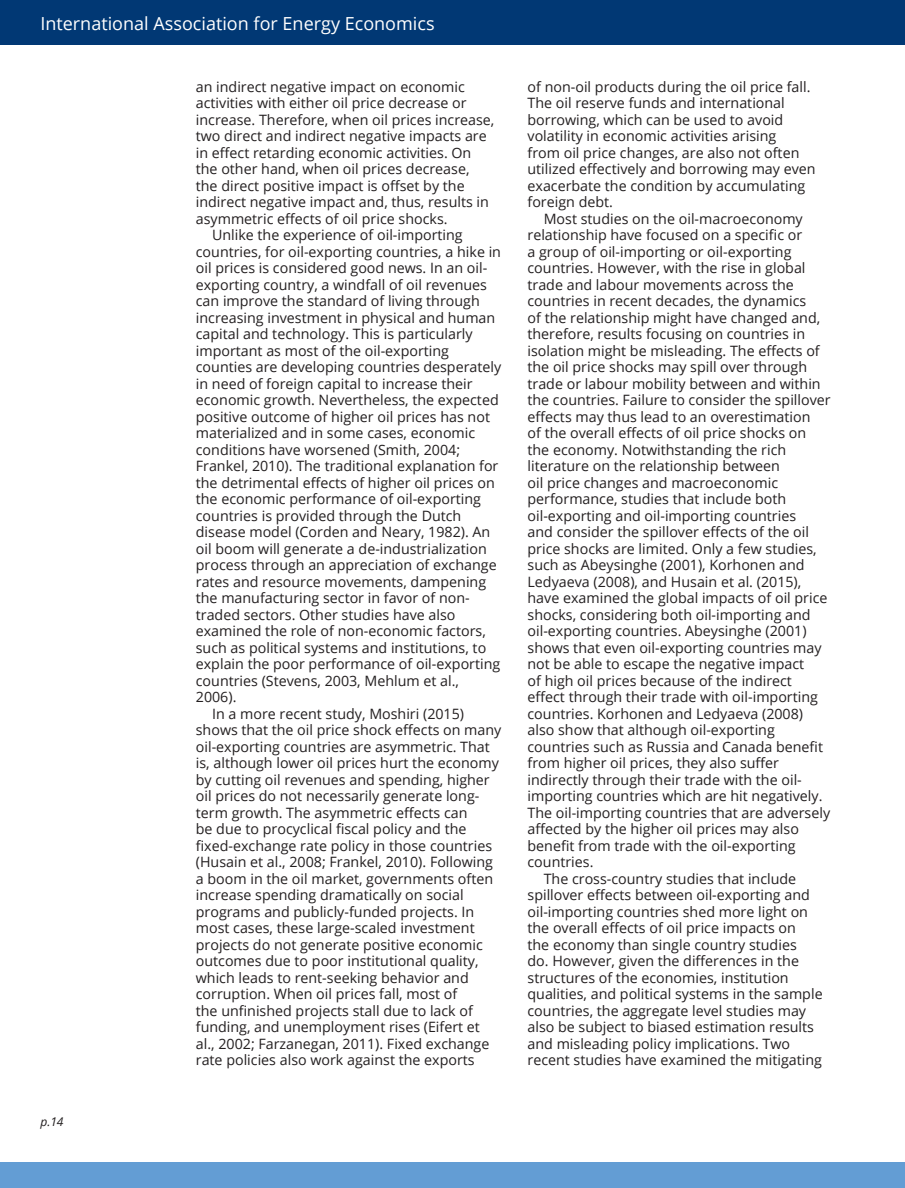
<style>
.page{position:relative;width:905px;height:1188px;background:#fff}
.page>*{position:absolute;margin:0;border:0;box-sizing:border-box;transform-origin:0 0}
.t1{font:18px "Open Sans";color:#fff}
.Body_Text_NEW{font:14.25px/16.5px "Open Sans";color:#231f20}
.t2{font:italic 12px "Open Sans";color:#231f20}
</style>
<div class="page">
<div style="left:0;top:1162px;width:904px;height:26px;background:#639dd4"></div>
<div style="left:0;top:0;width:904px;height:44px;background:#013874"></div>
<p class="t1" style="left:40px;top:11px;width:396px">International Association for Energy Economics</p>
<p class="t2" style="left:40px;top:1114px;width:25px">p.14</p>
<p class="Body_Text_NEW" style="left:196px;top:78px;width:300px">an indirect negative impact on economic activities with either oil price decrease or increase. Therefore, when oil prices increase, two direct and indirect negative impacts are in effect retarding economic activities. On the other hand, when oil prices decrease, the direct positive impact is offset by the indirect negative impact and, thus, results in asymmetric effects of oil price shocks.</p>
<p class="Body_Text_NEW" style="left:196px;top:227px;width:307px;text-indent:16px">Unlike the experience of oil-importing countries, for oil-exporting countries, a hike in oil prices is considered good news. In an oil&shy;exporting country, a windfall of oil revenues can improve the standard of living through increasing investment in physical and human capital and technology. This is particularly important as most of the oil-exporting counties are developing countries desperately in need of foreign capital to increase their economic growth. Nevertheless, the expected positive outcome of higher oil prices has not materialized and in some cases, economic conditions have worsened (Smith, 2004; Frankel, 2010). The traditional explanation for the detrimental effects of higher oil prices on the economic performance of oil-exporting countries is provided through the Dutch disease model (Corden and Neary, 1982). An oil boom will generate a de-industrialization process through an appreciation of exchange rates and resource movements, dampening the manufacturing sector in favor of non&shy;traded sectors. Other studies have also examined the role of non-economic factors, such as political systems and institutions, to explain the poor performance of oil-exporting countries (Stevens, 2003, Mehlum et al., 2006).</p>
<p class="Body_Text_NEW" style="left:196px;top:705px;width:307px;text-indent:16px">In a more recent study, Moshiri (2015) shows that the oil price shock effects on many oil-exporting countries are asymmetric. That is, although lower oil prices hurt the economy by cutting oil revenues and spending, higher oil prices do not necessarily generate long&shy;term growth. The asymmetric effects can<br>be due to procyclical fiscal policy and the fixed-exchange rate policy in those countries (Husain et al., 2008; Frankel, 2010). Following a boom in the oil market, governments often increase spending dramatically on social programs and publicly-funded projects. In most cases, these large-scaled investment projects do not generate positive economic outcomes due to poor institutional quality, which leads to rent-seeking behavior and corruption. When oil prices fall, most of<br>the unfinished projects stall due to lack of funding, and unemployment rises (Eifert et al., 2002; Farzanegan, 2011). Fixed exchange rate policies also work against the exports</p>
<p class="Body_Text_NEW" style="left:527px;top:78px;width:289px">of non-oil products during the oil price fall.<br>The oil reserve funds and international borrowing, which can be used to avoid volatility in economic activities arising<br>from oil price changes, are also not often utilized effectively and borrowing may even exacerbate the condition by accumulating foreign debt.</p>
<p class="Body_Text_NEW" style="left:527px;top:210px;width:305px;text-indent:16px">Most studies on the oil-macroeconomy relationship have focused on a specific or<br>a group of oil-importing or oil-exporting countries. However, with the rise in global trade and labour movements across the countries in recent decades, the dynamics<br>of the relationship might have changed and, therefore, results focusing on countries in isolation might be misleading. The effects of the oil price shocks may spill over through trade or labour mobility between and within the countries. Failure to consider the spillover effects may thus lead to an overestimation<br>of the overall effects of oil price shocks on the economy. Notwithstanding the rich literature on the relationship between<br>oil price changes and macroeconomic performance, studies that include both oil-exporting and oil-importing countries<br>and consider the spillover effects of the oil price shocks are limited. Only a few studies, such as Abeysinghe (2001), Korhonen and Ledyaeva (2008), and Husain et al. (2015), have examined the global impacts of oil price shocks, considering both oil-importing and oil-exporting countries. Abeysinghe (2001) shows that even oil-exporting countries may not be able to escape the negative impact<br>of high oil prices because of the indirect effect through their trade with oil-importing countries. Korhonen and Ledyaeva (2008) also show that although oil-exporting countries such as Russia and Canada benefit from higher oil prices, they also suffer indirectly through their trade with the oil&shy;importing countries which are hit negatively.<br>The oil-importing countries that are adversely affected by the higher oil prices may also benefit from trade with the oil-exporting countries.</p>
<p class="Body_Text_NEW" style="left:527px;top:870px;width:296px;text-indent:16px">The cross-country studies that include spillover effects between oil-exporting and oil-importing countries shed more light on the overall effects of oil price impacts on<br>the economy than single country studies<br>do. However, given the differences in the structures of the economies, institution qualities, and political systems in the sample countries, the aggregate level studies may also be subject to biased estimation results and misleading policy implications. Two recent studies have examined the mitigating</p>
</div>
